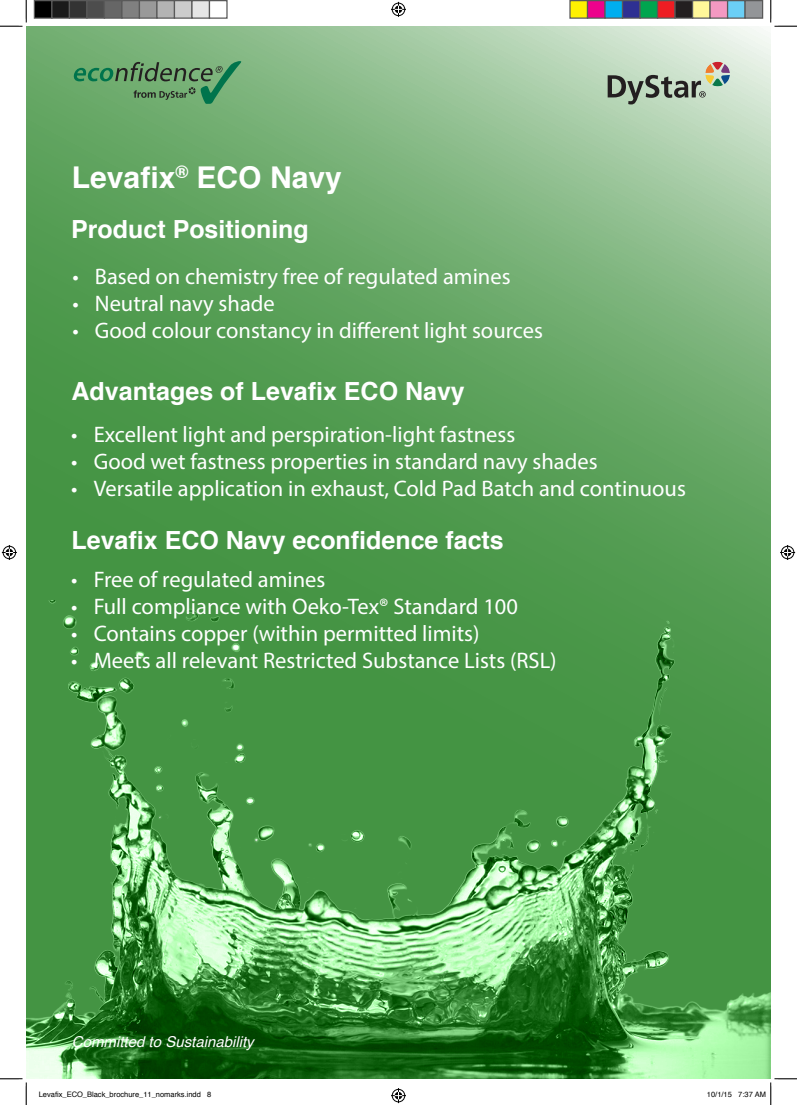
<style>
.page{position:relative;width:797px;height:1105px;background:#fff}
.page>*{position:absolute;margin:0;border:0;box-sizing:border-box;transform-origin:0 0}
.t1{font:700 30px "Helvetica";color:#fff}
.t2{font:700 25px "Helvetica";color:#fff}
.t3{font:22.5px "Myriad Pro";color:#fff}
.t4{font:italic 15px "Helvetica";color:#fff}
.t5{font:7.5px "Helvetica";color:#000}
</style>
<div class="page">
<svg style="left:26px;top:26px;width:744px;height:574px;background:#6aaa6a"></svg>
<img style="left:26px;top:600px;width:744px;height:479px">
<svg style="left:74px;top:61px;width:167px;height:43px;background:#619b67"></svg>
<svg style="left:607px;top:62px;width:123px;height:42px;background:#a6b5a2"></svg>
<svg style="left:0;top:0;width:27px;height:27px"></svg>
<svg style="left:0;top:1078px;width:27px;height:27px"></svg>
<svg style="left:770px;top:0;width:27px;height:27px"></svg>
<svg style="left:391px;top:2px;width:15px;height:15px"></svg>
<svg style="left:391px;top:1088px;width:15px;height:15px"></svg>
<svg style="left:2px;top:545px;width:15px;height:15px"></svg>
<svg style="left:780px;top:545px;width:15px;height:15px"></svg>
<div style="left:34px;top:1px;width:18px;height:17px;background:#000"></div>
<div style="left:34px;top:0;width:18px;height:19px;border:1px solid #595959"></div>
<div style="left:52px;top:1px;width:17px;height:17px;background:#1a1a1a"></div>
<div style="left:51px;top:0;width:19px;height:19px;border:1px solid #595959"></div>
<div style="left:69px;top:1px;width:18px;height:17px;background:#333"></div>
<div style="left:69px;top:0;width:19px;height:19px;border:1px solid #595959"></div>
<div style="left:87px;top:1px;width:17px;height:17px;background:#4d4d4d"></div>
<div style="left:86px;top:0;width:19px;height:19px;border:1px solid #595959"></div>
<div style="left:104px;top:1px;width:18px;height:17px;background:#666"></div>
<div style="left:104px;top:0;width:18px;height:19px;border:1px solid #595959"></div>
<div style="left:122px;top:1px;width:17px;height:17px;background:#808080"></div>
<div style="left:121px;top:0;width:19px;height:19px;border:1px solid #595959"></div>
<div style="left:139px;top:1px;width:18px;height:17px;background:#999"></div>
<div style="left:139px;top:0;width:19px;height:19px;border:1px solid #595959"></div>
<div style="left:157px;top:1px;width:17px;height:17px;background:#b3b3b3"></div>
<div style="left:156px;top:0;width:19px;height:19px;border:1px solid #595959"></div>
<div style="left:174px;top:1px;width:18px;height:17px;background:#ccc"></div>
<div style="left:174px;top:0;width:18px;height:19px;border:1px solid #595959"></div>
<div style="left:192px;top:1px;width:17px;height:17px;background:#e6e6e6"></div>
<div style="left:191px;top:0;width:19px;height:19px;border:1px solid #595959"></div>
<div style="left:209px;top:0;width:19px;height:19px;border:1px solid #595959"></div>
<div style="left:570px;top:1px;width:17px;height:17px;background:#fff101"></div>
<div style="left:569px;top:0;width:19px;height:19px;border:1px solid #595959"></div>
<div style="left:587px;top:1px;width:18px;height:17px;background:#ed028c"></div>
<div style="left:587px;top:0;width:18px;height:19px;border:1px solid #595959"></div>
<div style="left:605px;top:1px;width:17px;height:17px;background:#00aeef"></div>
<div style="left:604px;top:0;width:19px;height:19px;border:1px solid #595959"></div>
<div style="left:622px;top:1px;width:18px;height:17px;background:#2e3092"></div>
<div style="left:622px;top:0;width:18px;height:19px;border:1px solid #595959"></div>
<div style="left:640px;top:1px;width:17px;height:17px;background:#00a54f"></div>
<div style="left:639px;top:0;width:19px;height:19px;border:1px solid #595959"></div>
<div style="left:657px;top:1px;width:18px;height:17px;background:#ee1d23"></div>
<div style="left:657px;top:0;width:18px;height:19px;border:1px solid #595959"></div>
<div style="left:675px;top:1px;width:17px;height:17px;background:#231f20"></div>
<div style="left:674px;top:0;width:19px;height:19px;border:1px solid #595959"></div>
<div style="left:692px;top:1px;width:18px;height:17px;background:#fff79a"></div>
<div style="left:692px;top:0;width:18px;height:19px;border:1px solid #595959"></div>
<div style="left:710px;top:1px;width:17px;height:17px;background:#f499c2"></div>
<div style="left:709px;top:0;width:19px;height:19px;border:1px solid #595959"></div>
<div style="left:727px;top:1px;width:18px;height:17px;background:#6bcff6"></div>
<div style="left:727px;top:0;width:18px;height:19px;border:1px solid #595959"></div>
<div style="left:745px;top:1px;width:17px;height:17px;background:#939598"></div>
<div style="left:744px;top:0;width:19px;height:19px;border:1px solid #595959"></div>
<svg style="left:738px;top:1078px;width:59px;height:27px"></svg>
<p class="t1" style="left:72px;top:153px;width:271px">Levafix<sup>®</sup> ECO Navy</p>
<p class="t2" style="left:71px;top:209px;width:239px">Product Positioning</p>
<p class="t3" style="left:72px;top:263px;width:440px">• Based on chemistry free of regulated amines</p>
<p class="t3" style="left:72px;top:290px;width:204px">• Neutral navy shade</p>
<p class="t3" style="left:72px;top:317px;width:472px">• Good colour constancy in different light sources</p>
<p class="t2" style="left:71px;top:371px;width:395px">Advantages of Levafix ECO Navy</p>
<p class="t3" style="left:71px;top:421px;width:445px">• Excellent light and perspiration-light fastness</p>
<p class="t3" style="left:71px;top:448px;width:528px">• Good wet fastness properties in standard navy shades</p>
<p class="t3" style="left:71px;top:475px;width:616px">• Versatile application in exhaust, Cold Pad Batch and continuous</p>
<p class="t2" style="left:71px;top:520px;width:434px">Levafix ECO Navy econfidence facts</p>
<p class="t3" style="left:71px;top:566px;width:256px">• Free of regulated amines</p>
<p class="t3" style="left:71px;top:593px;width:448px">• Full compliance with Oeko-Tex® Standard 100</p>
<p class="t3" style="left:71px;top:620px;width:410px">• Contains copper (within permitted limits)</p>
<p class="t3" style="left:71px;top:647px;width:487px">• Meets all relevant Restricted Substance Lists (RSL)</p>
<p class="t4" style="left:72px;top:1030px;width:183px">Committed to Sustainability</p>
<p class="t5" style="left:39px;top:1089px;width:174px">Levafix_ECO_Black_brochure_11_nomarks.indd 8</p>
<p class="t5" style="left:707px;top:1089px;width:61px">10/1/15 7:37 AM</p>
</div>
